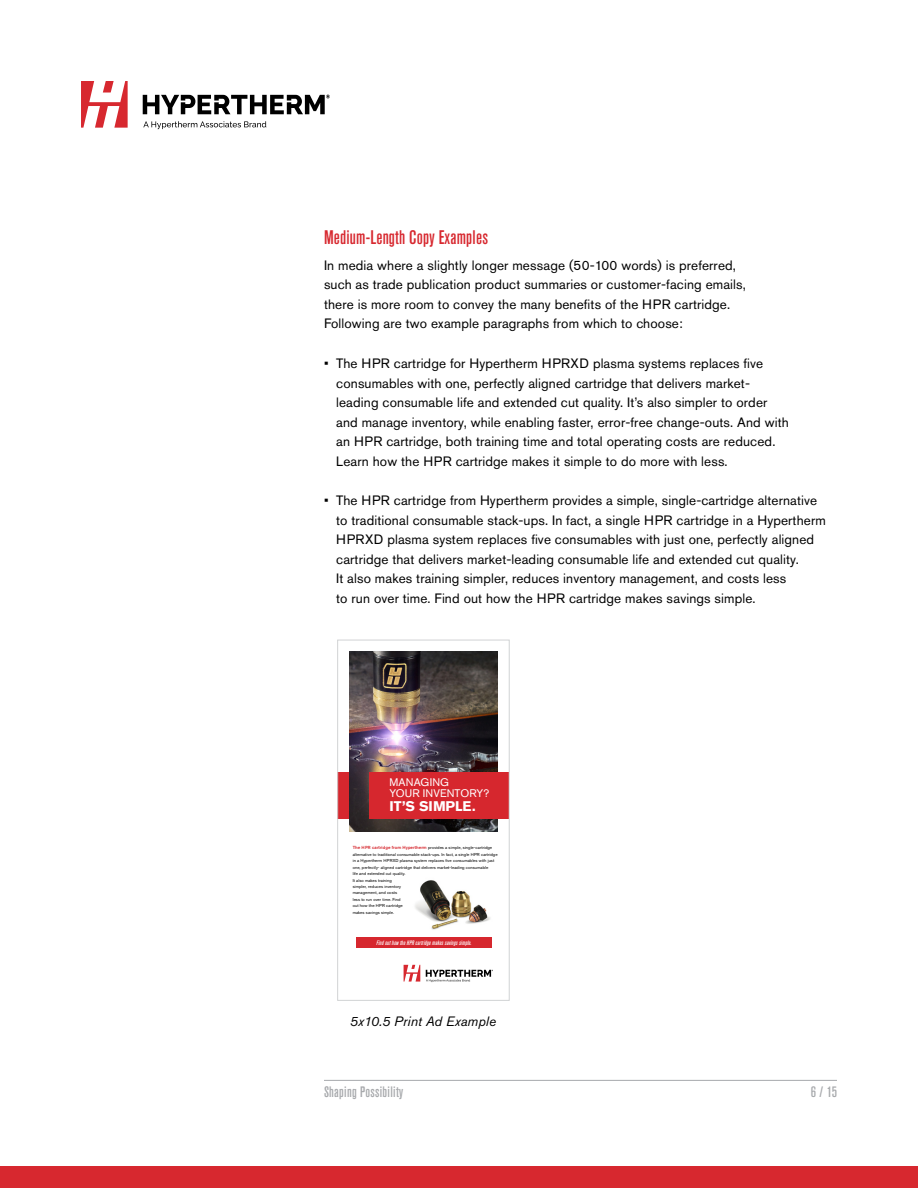
<style>
.page{position:relative;width:918px;height:1188px;background:#fff}
.page>*{position:absolute;margin:0;border:0;box-sizing:border-box;transform-origin:0 0}
.t1{font:500 condensed 19.5px "Akzidenz Grotesk Pro";letter-spacing:.01em;color:#d7282f}
.t2{font:500 condensed 15px "Akzidenz Grotesk Pro";letter-spacing:.02em;color:#a7a9ac}
.t3{font:700 13.95px "Akzidenz Grotesk Pro";letter-spacing:.005em;color:#fff}
.t4{font:13.5px/19.5px "Akzidenz Grotesk Pro";letter-spacing:.01em;color:#000}
.t5{font:italic 13.5px "Akzidenz Grotesk Pro";letter-spacing:.01em;color:#000}
.t6{font:10.95px/10.8px "Akzidenz Grotesk Pro";letter-spacing:.01em;color:#fff}
.t7{font:italic 500 condensed 6.45px "Akzidenz Grotesk Pro";letter-spacing:.01em;color:#fff}
.t8{font:4.35px/6.4px "Akzidenz Grotesk Pro";letter-spacing:.01em;color:#000}
.s1{font-weight:500;color:#d6272e}
</style>
<div class="page">
<hr style="left:324px;top:1080px;width:513px;height:1px;background:#a7a9ac">
<div style="left:0;top:1166px;width:918px;height:22px;background:#d7282f"></div>
<svg style="left:81px;top:81px;width:47px;height:47px"></svg>
<svg style="left:143px;top:121px;width:123px;height:8px"></svg>
<svg style="left:143px;top:95px;width:187px;height:19px"></svg>
<img style="left:415px;top:880px;width:75px;height:50px">
<div style="left:356px;top:938px;width:136px;height:10px;background:#d6272e"></div>
<img style="left:349px;top:651px;width:149px;height:181px">
<div style="left:369px;top:772px;width:140px;height:46px;background:#d6272e"></div>
<div style="left:338px;top:772px;width:11px;height:46px;background:#d6272e"></div>
<svg style="left:404px;top:965px;width:16px;height:17px"></svg>
<svg style="left:426px;top:970px;width:67px;height:12px"></svg>
<div style="left:337px;top:640px;width:173px;height:361px;border:1px solid #d1d3d4"></div>
<h1 class="t1" style="left:324px;top:224px;width:166px">Medium-Length Copy Examples</h1>
<p class="t4" style="left:324px;top:255px;width:423px">In media where a slightly longer message (50-100 words) is preferred, such as trade publication product summaries or customer-facing emails, there is more room to convey the many benefits of the HPR cartridge.<br>Following are two example paragraphs from which to choose:</p>
<p class="t4" style="left:336px;top:354px;width:454px;text-indent:-12px">• The HPR cartridge for Hypertherm HPRXD plasma systems replaces five consumables with one, perfectly aligned cartridge that delivers market&shy;leading consumable life and extended cut quality. It’s also simpler to order and manage inventory, while enabling faster, error-free change-outs. And with an HPR cartridge, both training time and total operating costs are reduced.<br>Learn how the HPR cartridge makes it simple to do more with less.</p>
<p class="t4" style="left:336px;top:491px;width:491px;text-indent:-12px">• The HPR cartridge from Hypertherm provides a simple, single-cartridge alternative to traditional consumable stack-ups. In fact, a single HPR cartridge in a Hypertherm HPRXD plasma system replaces five consumables with just one, perfectly aligned cartridge that delivers market-leading consumable life and extended cut quality.<br>It also makes training simpler, reduces inventory management, and costs less<br>to run over time. Find out how the HPR cartridge makes savings simple.</p>
<p class="t6" style="left:390px;top:777px;width:101px">MANAGING<br>YOUR INVENTORY?</p>
<p class="t3" style="left:390px;top:797px;width:88px">IT’S SIMPLE.</p>
<p class="t8" style="left:353px;top:845px;width:146px"><span class="s1">The HPR cartridge from Hypertherm</span> provides a simple, single-cartridge alternative to traditional consumable stack-ups. In fact, a single HPR cartridge in a Hypertherm HPRXD plasma system replaces five consumables with just one, perfectly- aligned cartridge that delivers market-leading consumable<br>life and extended cut quality.<br>It also makes training<br>simpler, reduces inventory<br>management, and costs<br>less to run over time. Find<br>out how the HPR cartridge<br>makes savings simple.</p>
<p class="t7" style="left:376px;top:939px;width:97px">Find out how the HPR cartridge makes savings simple.</p>
<p class="t5" style="left:350px;top:1012px;width:148px">5x10.5 Print Ad Example</p>
<p class="t2" style="left:324px;top:1082px;width:81px">Shaping Possibility</p>
<p class="t2" style="left:811px;top:1082px;width:28px">6 / 15</p>
</div>
